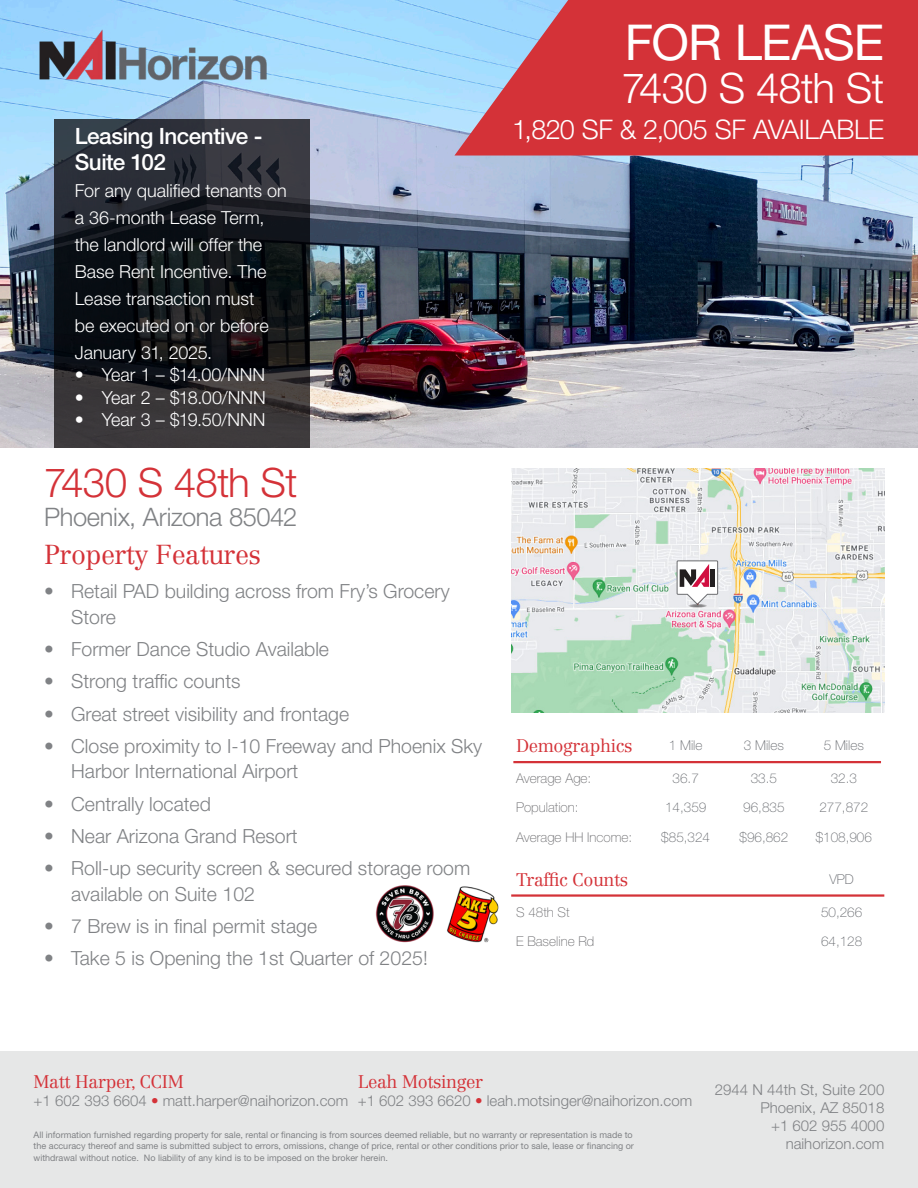
<style>
.page{position:relative;width:918px;height:1188px;background:#fff}
.page>*{position:absolute;margin:0;border:0;box-sizing:border-box;transform-origin:0 0}
.Top_Banner__Address{font:49.5px "Helvetica Neue LT Std";letter-spacing:-.02em;color:#fff}
.Top_Banner__Address-2{font:300 42px "Helvetica Neue LT Std";letter-spacing:-.02em;color:#fff}
.Top_Banner__Address-3{font:300 40.5px "Helvetica Neue LT Std";letter-spacing:-.02em;color:#d43238}
.Top_Banner__Address-4{font:300 27px "Helvetica Neue LT Std";letter-spacing:-.015em;color:#fff}
.t1{font:300 27px "Centennial LT Std";letter-spacing:-.02em;color:#d43238}
.Top_Banner__Address-5{font:300 25.5px "Helvetica Neue LT Std";letter-spacing:-.015em;color:#808285}
.Subheads{font:500 22.5px "Helvetica Neue LT Std";letter-spacing:-.025em;color:#fff}
.t2{font:300 19.5px/25.5px "Helvetica Neue LT Std";color:#808285}
.Subheads-2{font:300 18px/27px "Helvetica Neue LT Std";color:#fff}
.t3{font:300 18px "Centennial LT Std";letter-spacing:-.02em;color:#d43238}
.t4{font:300 15px/18px "Helvetica Neue LT Std";color:#808285;text-align:right}
.t5{font:100 13.5px "Helvetica Neue LT Std";color:#62656a}
.t6{font:100 13.5px "Helvetica Neue LT Std";color:#69696c}
.t7{font:9px/11.6px "Helvetica Neue LT Std";color:#808285}
.s1{color:#d43238}
</style>
<div class="page">
<div style="left:0;top:1052px;width:918px;height:136px;background:#e6e7e7"></div>
<img style="left:0;top:0;width:918px;height:448px">
<img style="left:511px;top:468px;width:373px;height:245px">
<img style="left:38px;top:27px;width:230px;height:54px">
<hr style="left:513px;top:761px;width:368px;height:2px;background:#d43238">
<hr style="left:511px;top:894px;width:373px;height:3px;background:#d43238">
<svg style="left:454px;top:0;width:464px;height:156px;background:#cd4751"></svg>
<img style="left:447px;top:886px;width:52px;height:57px">
<img style="left:375px;top:885px;width:59px;height:58px">
<svg style="left:676px;top:560px;width:42px;height:45px"></svg>
<svg style="left:688px;top:604px;width:19px;height:4px"></svg>
<svg style="left:54px;top:119px;width:256px;height:329px;background:#212327"></svg>
<p class="Top_Banner__Address" style="left:625px;top:13px;width:261px">FOR LEASE</p>
<p class="Top_Banner__Address-2" style="left:622px;top:63px;width:264px">7430 S 48th St</p>
<h3 class="Top_Banner__Address-4" style="left:511px;top:110px;width:373px">1,820 SF &amp; 2,005 SF AVAILABLE</h3>
<p class="Subheads" style="left:75px;top:123px;width:189px">Leasing Incentive -</p>
<p class="Top_Banner__Address-4" style="left:512px;top:113px;width:373px">1,820 SF &amp; 2,005 SF AVAILABLE</p>
<p class="Subheads" style="left:75px;top:148px;width:93px">Suite 102</p>
<p class="Subheads-2" style="left:75px;top:176px;width:213px">For any qualified tenants on a 36-month Lease Term, the landlord will offer the<br>Base Rent Incentive. The<br>Lease transaction must<br>be executed on or before<br>January 31, 2025.</p>
<p class="Subheads-2" style="left:75px;top:361px;width:192px">• Year 1 – $14.00/NNN</p>
<p class="Subheads-2" style="left:75px;top:383px;width:193px">• Year 2 – $18.00/NNN</p>
<p class="Subheads-2" style="left:75px;top:406px;width:192px">• Year 3 – $19.50/NNN</p>
<p class="Top_Banner__Address-3" style="left:44px;top:458px;width:255px">7430 S 48th St</p>
<p class="Top_Banner__Address-5" style="left:44px;top:501px;width:255px">Phoenix, Arizona 85042</p>
<p class="t1" style="left:44px;top:538px;width:218px">Property Features</p>
<p class="t2" style="left:71px;top:578px;width:380px;text-indent:-27px">• Retail PAD building across from Fry’s Grocery<br>Store</p>
<p class="t2" style="left:44px;top:636px;width:286px">• Former Dance Studio Available</p>
<p class="t2" style="left:44px;top:668px;width:198px">• Strong traffic counts</p>
<p class="t2" style="left:44px;top:700px;width:307px">• Great street visibility and frontage</p>
<p class="t2" style="left:71px;top:733px;width:413px;text-indent:-27px">• Close proximity to I-10 Freeway and Phoenix Sky<br>Harbor International Airport</p>
<p class="t2" style="left:44px;top:790px;width:168px">• Centrally located</p>
<p class="t2" style="left:44px;top:823px;width:255px">• Near Arizona Grand Resort</p>
<p class="t2" style="left:71px;top:855px;width:401px;text-indent:-27px">• Roll-up security screen &amp; secured storage room available on Suite 102</p>
<p class="t2" style="left:44px;top:913px;width:274px">• 7 Brew is in final permit stage</p>
<p class="t2" style="left:44px;top:945px;width:385px">• Take 5 is Opening the 1st Quarter of 2025!</p>
<p class="t3" style="left:516px;top:735px;width:118px">Demographics</p>
<p class="t5" style="left:669px;top:738px;width:35px">1 Mile</p>
<p class="t5" style="left:744px;top:738px;width:42px">3 Miles</p>
<p class="t5" style="left:824px;top:738px;width:42px">5 Miles</p>
<p class="t6" style="left:516px;top:771px;width:77px">Average Age:</p>
<p class="t5" style="left:673px;top:771px;width:28px">36.7</p>
<p class="t5" style="left:751px;top:771px;width:28px">33.5</p>
<p class="t5" style="left:831px;top:771px;width:28px">32.3</p>
<p class="t6" style="left:516px;top:800px;width:64px">Population:</p>
<p class="t5" style="left:665px;top:800px;width:43px">14,359</p>
<p class="t5" style="left:743px;top:800px;width:43px">96,835</p>
<p class="t5" style="left:819px;top:800px;width:50px">277,872</p>
<p class="t6" style="left:516px;top:829px;width:118px">Average HH Income:</p>
<p class="t5" style="left:661px;top:829px;width:50px">$85,324</p>
<p class="t5" style="left:740px;top:829px;width:50px">$96,862</p>
<p class="t5" style="left:816px;top:829px;width:58px">$108,906</p>
<p class="t3" style="left:516px;top:869px;width:114px">Traffic Counts</p>
<p class="t5" style="left:829px;top:872px;width:26px">VPD</p>
<p class="t6" style="left:516px;top:905px;width:55px">S 48th St</p>
<p class="t5" style="left:821px;top:905px;width:43px">50,266</p>
<p class="t6" style="left:516px;top:934px;width:80px">E Baseline Rd</p>
<p class="t5" style="left:821px;top:934px;width:43px">64,128</p>
<p class="t3" style="left:358px;top:1071px;width:127px">Leah Motsinger</p>
<p class="t4" style="left:358px;top:1091px;width:336px">+1 602 393 6620 <span class="s1">•</span> leah.motsinger@naihorizon.com</p>
<p class="t4" style="left:715px;top:1081px;width:171px">2944 N 44th St, Suite 200<br>Phoenix, AZ 85018<br>+1 602 955 4000 naihorizon.com</p>
<p class="t3" style="left:34px;top:1071px;width:152px">Matt Harper, CCIM</p>
<p class="t4" style="left:34px;top:1091px;width:316px">+1 602 393 6604 <span class="s1">•</span> matt.harper@naihorizon.com</p>
<p class="t7" style="left:34px;top:1129px;width:602px">All information furnished regarding property for sale, rental or financing is from sources deemed reliable, but no warranty or representation is made to the accuracy thereof and same is submitted subject to errors, omissions, change of price, rental or other conditions prior to sale, lease or financing or withdrawal without notice. No liability of any kind is to be imposed on the broker herein.</p>
</div>
